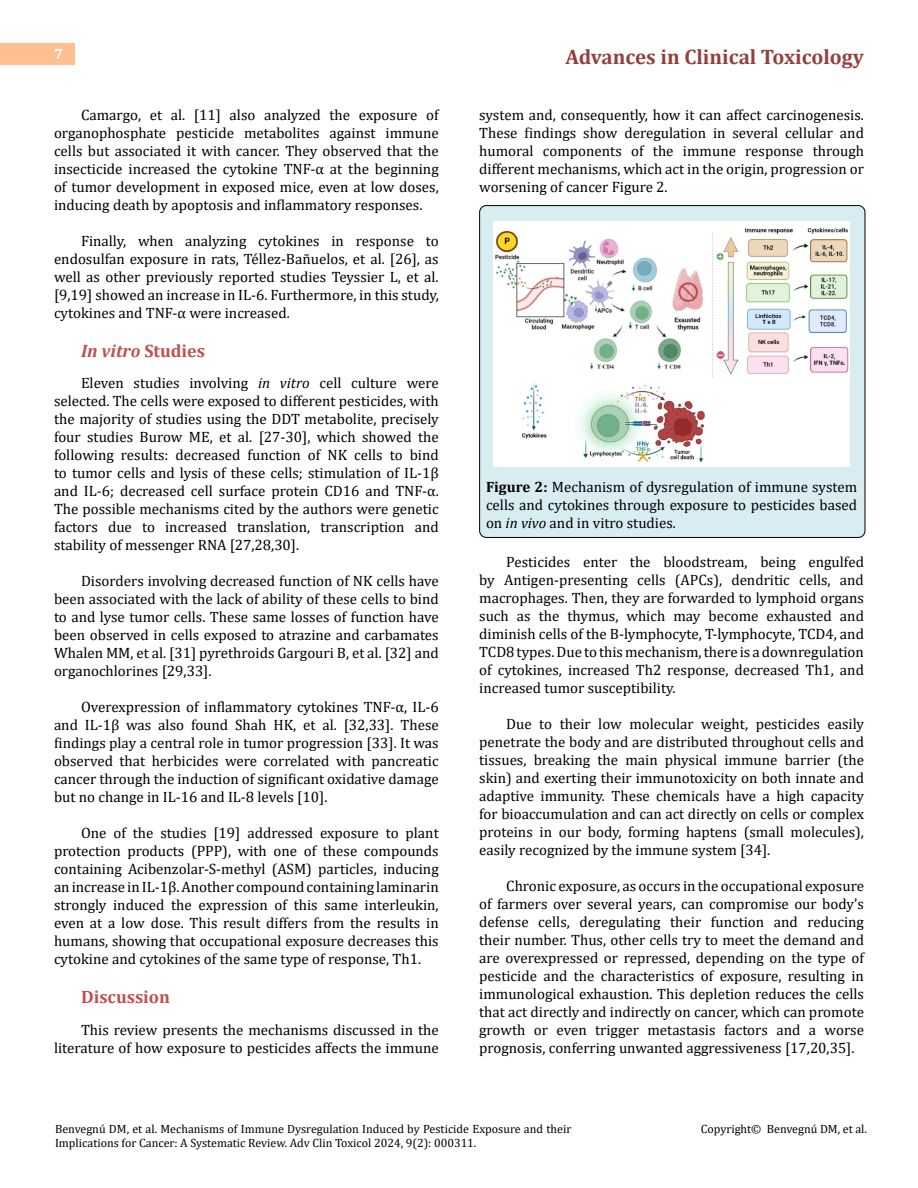
<style>
.page{position:relative;width:918px;height:1188px;background:#fff}
.page>*{position:absolute;margin:0;border:0;box-sizing:border-box;transform-origin:0 0}
.t1{font:700 21px "Cambria";color:#953f3c}
.t2{font:italic 700 18px "Cambria";color:#c0504d}
.t3{font:700 18px "Cambria";color:#c0504d}
.t4{font:15px/18px "Cambria";color:#000;text-align:justify}
.t5{font:700 15px "Cambria";color:#fff}
.t6{font:12px/14.4px "Cambria";color:#000}
.s1{font-style:normal}
.s2{font-style:italic}
.s3{font-weight:700}
</style>
<div class="page">
<div style="left:0;top:43px;width:75px;height:21px;background:#ffbf91"></div>
<div style="left:480px;top:206px;width:385px;height:331px;background:#d8edf2;border-radius:7px"></div>
<div style="left:479px;top:205px;width:386px;height:333px;border:1px solid #000;border-radius:7px"></div>
<img style="left:493px;top:222px;width:357px;height:245px">
<p class="t5" style="left:54px;top:44px;width:10px">7</p>
<h1 class="t1" style="left:565px;top:42px;width:300px">Advances in Clinical Toxicology</h1>
<p class="t4" style="left:54px;top:105px;width:386px;text-indent:27px">Camargo, et al. [11] also analyzed the exposure of organophosphate pesticide metabolites against immune cells but associated it with cancer. They observed that the insecticide increased the cytokine TNF-α at the beginning of tumor development in exposed mice, even at low doses, inducing death by apoptosis and inflammatory responses.</p>
<p class="t4" style="left:54px;top:231px;width:386px;text-indent:27px">Finally, when analyzing cytokines in response to endosulfan exposure in rats, Téllez-Bañuelos, et al. [26], as well as other previously reported studies Teyssier L, et al. [9,19] showed an increase in IL-6. Furthermore, in this study, cytokines and TNF-α were increased.</p>
<p class="t2" style="left:81px;top:338px;width:126px">In vitro <span class="s1">Studies</span></p>
<p class="t4" style="left:54px;top:374px;width:386px;text-indent:27px">Eleven studies involving <span class="s2">in vitro</span> cell culture were selected. The cells were exposed to different pesticides, with the majority of studies using the DDT metabolite, precisely four studies Burow ME, et al. [27-30], which showed the following results: decreased function of NK cells to bind to tumor cells and lysis of these cells; stimulation of IL-1β and IL-6; decreased cell surface protein CD16 and TNF-α.<br>The possible mechanisms cited by the authors were genetic factors due to increased translation, transcription and stability of messenger RNA [27,28,30].</p>
<p class="t4" style="left:54px;top:572px;width:386px;text-indent:27px">Disorders involving decreased function of NK cells have been associated with the lack of ability of these cells to bind to and lyse tumor cells. These same losses of function have been observed in cells exposed to atrazine and carbamates Whalen MM, et al. [31] pyrethroids Gargouri B, et al. [32] and organochlorines [29,33].</p>
<p class="t4" style="left:54px;top:698px;width:386px;text-indent:27px">Overexpression of inflammatory cytokines TNF-α, IL-6 and IL-1β was also found Shah HK, et al. [32,33]. These findings play a central role in tumor progression [33]. It was observed that herbicides were correlated with pancreatic cancer through the induction of significant oxidative damage but no change in IL-16 and IL-8 levels [10].</p>
<p class="t4" style="left:54px;top:824px;width:386px;text-indent:27px">One of the studies [19] addressed exposure to plant protection products (PPP), with one of these compounds containing Acibenzolar-S-methyl (ASM) particles, inducing an increase in IL-1β. Another compound containing laminarin strongly induced the expression of this same interleukin, even at a low dose. This result differs from the results in humans, showing that occupational exposure decreases this cytokine and cytokines of the same type of response, Th1.</p>
<p class="t3" style="left:81px;top:984px;width:91px">Discussion</p>
<p class="t4" style="left:54px;top:1020px;width:386px;text-align:right">This review presents the mechanisms discussed in the literature of how exposure to pesticides affects the immune</p>
<p class="t4" style="left:479px;top:105px;width:386px">system and, consequently, how it can affect carcinogenesis.<br>These findings show deregulation in several cellular and humoral components of the immune response through different mechanisms, which act in the origin, progression or worsening of cancer Figure 2.</p>
<p class="t4" style="left:486px;top:478px;width:373px"><span class="s3">Figure 2:</span> Mechanism of dysregulation of immune system cells and cytokines through exposure to pesticides based on <span class="s2">in vivo</span> and in vitro studies.</p>
<p class="t4" style="left:479px;top:553px;width:386px;text-indent:27px">Pesticides enter the bloodstream, being engulfed by Antigen-presenting cells (APCs), dendritic cells, and macrophages. Then, they are forwarded to lymphoid organs such as the thymus, which may become exhausted and diminish cells of the B-lymphocyte, T-lymphocyte, TCD4, and TCD8 types. Due to this mechanism, there is a downregulation of cytokines, increased Th2 response, decreased Th1, and increased tumor susceptibility.</p>
<p class="t4" style="left:479px;top:715px;width:386px;text-indent:27px">Due to their low molecular weight, pesticides easily penetrate the body and are distributed throughout cells and tissues, breaking the main physical immune barrier (the skin) and exerting their immunotoxicity on both innate and adaptive immunity. These chemicals have a high capacity for bioaccumulation and can act directly on cells or complex proteins in our body, forming haptens (small molecules), easily recognized by the immune system [34].</p>
<p class="t4" style="left:479px;top:877px;width:386px;text-indent:27px">Chronic exposure, as occurs in the occupational exposure of farmers over several years, can compromise our body’s defense cells, deregulating their function and reducing their number. Thus, other cells try to meet the demand and are overexpressed or repressed, depending on the type of pesticide and the characteristics of exposure, resulting in immunological exhaustion. This depletion reduces the cells that act directly and indirectly on cancer, which can promote growth or even trigger metastasis factors and a worse prognosis, conferring unwanted aggressiveness [17,20,35].</p>
<p class="t6" style="left:55px;top:1121px;width:518px">Benvegnú DM, et al. Mechanisms of Immune Dysregulation Induced by Pesticide Exposure and their<br>Implications for Cancer: A Systematic Review. Adv Clin Toxicol 2024, 9(2): 000311.</p>
<p class="t6" style="left:701px;top:1121px;width:168px">Copyright© Benvegnú DM, et al.</p>
</div>
